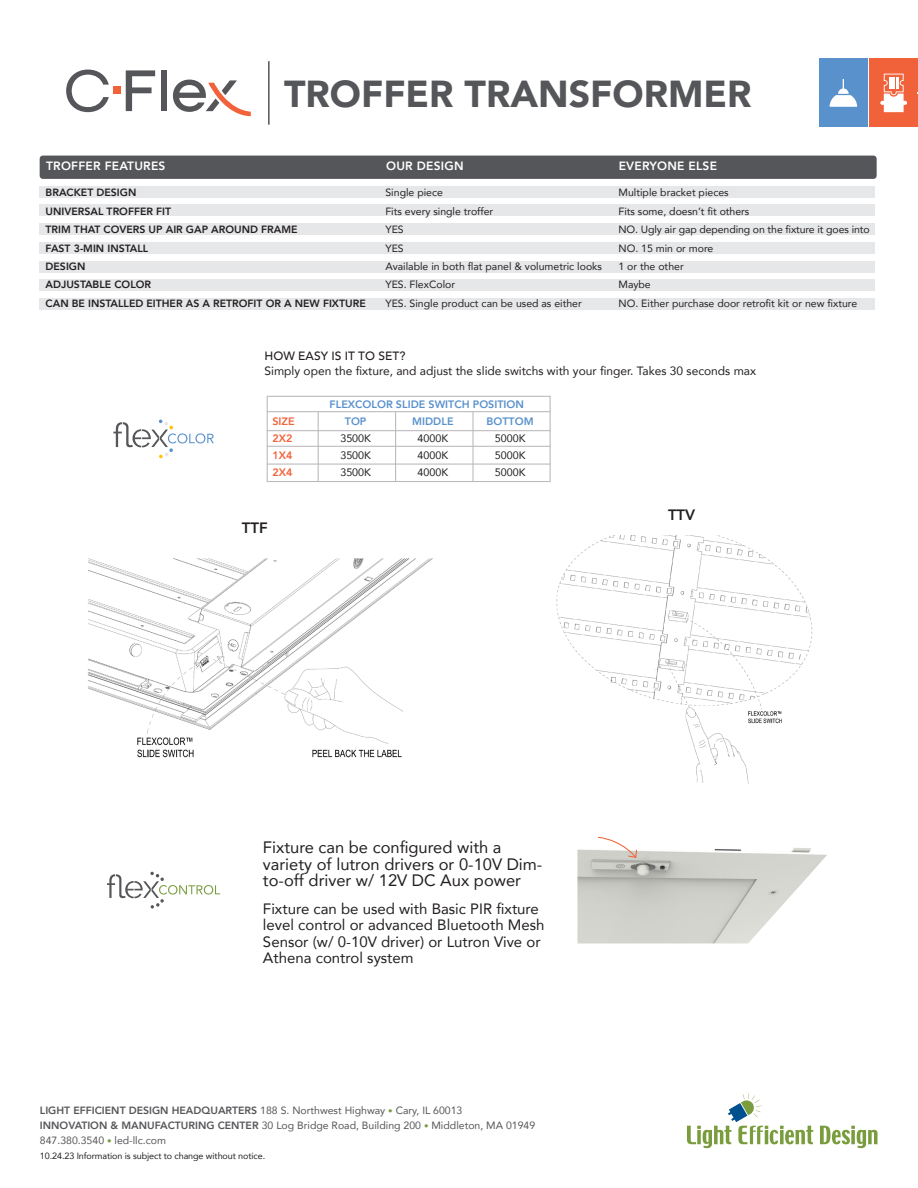
<style>
.page{position:relative;width:918px;height:1188px;background:#fff}
.page>*{position:absolute;margin:0;border:0;box-sizing:border-box;transform-origin:0 0}
.t1{font:900 37.5px "Avenir";color:#555659}
.t2{font:16.5px/16.5px "Avenir";color:#231f20}
.t3{font:15px/16.5px "Avenir";color:#231f20}
.t4{font:800 15px "Avenir";color:#231f20}
.t5{font:12px/15px "Avenir";color:#231f20}
.t6{font:800 12px "Avenir";letter-spacing:.02em;color:#fff}
.t7{font:10.8px "Avenir";color:#231f20}
.t8{font:800 10.8px "Avenir";color:#5991cc}
.t9{font:800 10.8px "Avenir";color:#f1623a}
.t10{font:10.5px "Avenir";color:#231f20}
.t11{font:10.5px "Avenir";color:#555659}
.t12{font:800 10.5px "Avenir";color:#231f20}
.t13{font:9px "Avenir";letter-spacing:-.01em;color:#231f20}
.s1{font-weight:500}
.s2{font-weight:800}
.s3{font-size:9px;color:#799c3d}
</style>
<div class="page">
<svg style="left:820px;top:1126px;width:58px;height:22px"></svg>
<svg style="left:687px;top:1093px;width:126px;height:55px"></svg>
<hr style="left:268px;top:61px;width:2px;height:64px;background:#555659">
<div style="left:869px;top:59px;width:49px;height:68px;background:#f1623a"></div>
<div style="left:819px;top:59px;width:49px;height:68px;background:#5991cc"></div>
<svg style="left:830px;top:79px;width:27px;height:28px"></svg>
<svg style="left:880px;top:74px;width:27px;height:38px"></svg>
<svg style="left:66px;top:70px;width:43px;height:42px"></svg>
<svg style="left:126px;top:70px;width:29px;height:41px"></svg>
<div style="left:161px;top:70px;width:6px;height:41px;background:#555659"></div>
<svg style="left:173px;top:80px;width:78px;height:36px"></svg>
<div style="left:113px;top:87px;width:8px;height:7px;background:#f1623a"></div>
<div style="left:40px;top:156px;width:837px;height:23px;background:#555659;border-radius:3px"></div>
<div style="left:40px;top:186px;width:835px;height:12px;background:#e6e7e9"></div>
<div style="left:40px;top:204px;width:835px;height:12px;background:#e6e7e9"></div>
<div style="left:40px;top:223px;width:835px;height:12px;background:#e6e7e9"></div>
<div style="left:40px;top:242px;width:835px;height:12px;background:#e6e7e9"></div>
<div style="left:40px;top:261px;width:835px;height:12px;background:#e6e7e9"></div>
<div style="left:40px;top:279px;width:835px;height:12px;background:#e6e7e9"></div>
<div style="left:40px;top:298px;width:835px;height:12px;background:#e6e7e9"></div>
<div style="left:267px;top:396px;width:284px;height:86px;border:1px solid #bbb9bb"></div>
<hr style="left:318px;top:412px;width:1px;height:70px;background:#bbb9bb">
<hr style="left:395px;top:412px;width:1px;height:70px;background:#bbb9bb">
<hr style="left:472px;top:412px;width:2px;height:70px;background:#bbb9bb">
<hr style="left:267px;top:411px;width:284px;height:1px;background:#bbb9bb">
<hr style="left:267px;top:430px;width:284px;height:1px;background:#bbb9bb">
<hr style="left:267px;top:446px;width:284px;height:1px;background:#bbb9bb">
<hr style="left:267px;top:464px;width:284px;height:1px;background:#bbb9bb">
<img style="left:577px;top:848px;width:250px;height:95px">
<svg style="left:597px;top:836px;width:41px;height:23px"></svg>
<img style="left:87px;top:558px;width:346px;height:200px">
<img style="left:556px;top:535px;width:257px;height:248px">
<svg style="left:113px;top:420px;width:101px;height:38px"></svg>
<svg style="left:107px;top:872px;width:113px;height:37px"></svg>
<p class="t1" style="left:284px;top:62px;width:469px">TROFFER TRANSFORMER</p>
<p class="t6" style="left:46px;top:157px;width:121px">TROFFER FEATURES</p>
<p class="t6" style="left:386px;top:157px;width:79px">OUR DESIGN</p>
<p class="t6" style="left:619px;top:157px;width:100px">EVERYONE ELSE</p>
<p class="t12" style="left:46px;top:184px;width:92px">BRACKET DESIGN</p>
<p class="t12" style="left:46px;top:203px;width:127px">UNIVERSAL TROFFER FIT</p>
<p class="t12" style="left:46px;top:221px;width:253px">TRIM THAT COVERS UP AIR GAP AROUND FRAME</p>
<p class="t12" style="left:46px;top:240px;width:104px">FAST 3-MIN INSTALL</p>
<p class="t12" style="left:46px;top:258px;width:41px">DESIGN</p>
<p class="t12" style="left:46px;top:277px;width:107px">ADJUSTABLE COLOR</p>
<p class="t12" style="left:46px;top:295px;width:322px">CAN BE INSTALLED EITHER AS A RETROFIT OR A NEW FIXTURE</p>
<p class="t10" style="left:385px;top:184px;width:59px">Single piece</p>
<p class="t10" style="left:385px;top:203px;width:109px">Fits every single troffer</p>
<p class="t10" style="left:385px;top:221px;width:20px">YES</p>
<p class="t10" style="left:385px;top:239px;width:20px">YES</p>
<p class="t10" style="left:385px;top:258px;width:218px">Available in both flat panel &amp; volumetric looks</p>
<p class="t10" style="left:385px;top:276px;width:71px">YES. FlexColor</p>
<p class="t10" style="left:385px;top:295px;width:198px">YES. Single product can be used as either</p>
<p class="t10" style="left:619px;top:184px;width:112px">Multiple bracket pieces</p>
<p class="t10" style="left:619px;top:203px;width:132px">Fits some, doesn’t fit others</p>
<p class="t10" style="left:619px;top:221px;width:253px">NO. Ugly air gap depending on the fixture it goes into</p>
<p class="t10" style="left:619px;top:239px;width:96px">NO. 15 min or more</p>
<p class="t10" style="left:619px;top:258px;width:67px">1 or the other</p>
<p class="t10" style="left:619px;top:276px;width:34px">Maybe</p>
<p class="t10" style="left:619px;top:295px;width:240px">NO. Either purchase door retrofit kit or new fixture</p>
<p class="t5" style="left:265px;top:348px;width:493px"><span class="s1">HOW EASY IS IT TO SET?<br></span>Simply open the fixture, and adjust the slide switchs with your finger. Takes 30 seconds max</p>
<p class="t8" style="left:330px;top:395px;width:196px">FLEXCOLOR SLIDE SWITCH POSITION</p>
<p class="t9" style="left:272px;top:413px;width:24px">SIZE</p>
<p class="t8" style="left:345px;top:413px;width:23px">TOP</p>
<p class="t8" style="left:412px;top:413px;width:43px">MIDDLE</p>
<p class="t8" style="left:487px;top:413px;width:49px">BOTTOM</p>
<p class="t9" style="left:272px;top:430px;width:22px">2X2</p>
<p class="t7" style="left:340px;top:429px;width:32px">3500K</p>
<p class="t7" style="left:418px;top:429px;width:32px">4000K</p>
<p class="t7" style="left:495px;top:429px;width:32px">5000K</p>
<p class="t9" style="left:272px;top:447px;width:22px">1X4</p>
<p class="t7" style="left:340px;top:447px;width:32px">3500K</p>
<p class="t7" style="left:418px;top:447px;width:32px">4000K</p>
<p class="t7" style="left:495px;top:447px;width:32px">5000K</p>
<p class="t9" style="left:272px;top:464px;width:22px">2X4</p>
<p class="t7" style="left:340px;top:464px;width:32px">3500K</p>
<p class="t7" style="left:418px;top:464px;width:32px">4000K</p>
<p class="t7" style="left:495px;top:464px;width:32px">5000K</p>
<p class="t4" style="left:242px;top:516px;width:27px">TTF</p>
<p class="t2" style="left:263px;top:839px;width:281px">Fixture can be configured with a variety of lutron drivers or 0-10V Dim&shy;to-off driver w/ 12V DC Aux power</p>
<p class="t3" style="left:263px;top:900px;width:283px">Fixture can be used with Basic PIR fixture level control or advanced Bluetooth Mesh Sensor (w/ 0-10V driver) or Lutron Vive or Athena control system</p>
<p class="t11" style="left:40px;top:1102px;width:424px"><span class="s2">LIGHT EFFICIENT DESIGN HEADQUARTERS</span> 188 S. Northwest Highway <span class="s3">•</span> Cary, IL 60013</p>
<p class="t11" style="left:40px;top:1117px;width:497px"><span class="s2">INNOVATION &amp; MANUFACTURING CENTER</span> 30 Log Bridge Road, Building 200 <span class="s3">•</span> Middleton, MA 01949</p>
<p class="t11" style="left:40px;top:1132px;width:128px">847.380.3540 <span class="s3">•</span> led-llc.com</p>
<p class="t13" style="left:40px;top:1149px;width:227px">10.24.23 Information is subject to change without notice.</p>
<p class="t4" style="left:668px;top:503px;width:29px">TTV</p>
</div>
